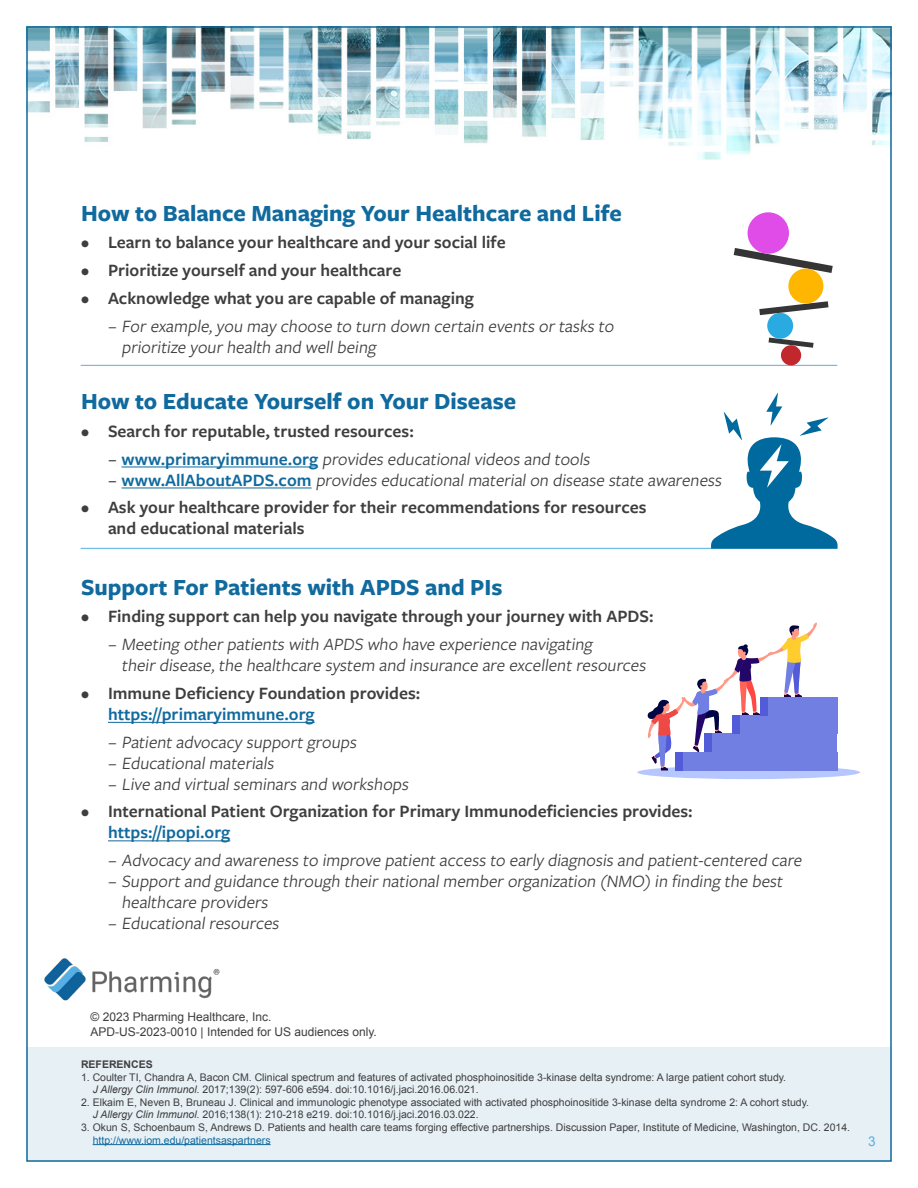
<style>
.page{position:relative;width:918px;height:1188px;background:#fff}
.page>*{position:absolute;margin:0;border:0;box-sizing:border-box;transform-origin:0 0}
.t1{font:700 24px "Freight Sans Pro";color:#106a9e}
.t2{font:18px/21px "Freight Sans Pro";color:#3e3e3f}
.t3{font:600 18px/21px "Freight Sans Pro";color:#3e3e3f}
.t4{font:13.5px "Arial";color:#54b0e4}
.t5{font:12px "Arial";color:#3e3e3f}
.t6{font:10.5px/12.6px "Arial";color:#3e3e3f}
.t7{font:700 10.5px "Arial";color:#3e3e3f}
.s1{color:#231f20}
.s2{font-weight:600;color:#106a9e}
.s3{color:#106a9e}
.s4{font-style:italic}
</style>
<div class="page">
<div style="left:26px;top:1048px;width:866px;height:114px;background:#e7f0f5"></div>
<img style="left:29px;top:29px;width:860px;height:130px">
<hr style="left:122px;top:467px;width:196px;height:1px;background:#106a9e">
<hr style="left:122px;top:488px;width:190px;height:1px;background:#106a9e">
<hr style="left:93px;top:1144px;width:178px;height:1px;background:#106a9e">
<hr style="left:108px;top:722px;width:207px;height:1px;background:#106a9e">
<hr style="left:108px;top:841px;width:122px;height:1px;background:#106a9e">
<hr style="left:81px;top:365px;width:756px;height:1px;background:#54b0e4">
<hr style="left:81px;top:548px;width:756px;height:1px;background:#54b0e4">
<svg style="left:711px;top:393px;width:127px;height:156px"></svg>
<div style="left:637px;top:766px;width:223px;height:13px;background:#b6c6ff;border-radius:50%"></div>
<div style="left:683px;top:752px;width:154px;height:18px;background:#717fe2"></div>
<div style="left:711px;top:734px;width:126px;height:18px;background:#717fe2"></div>
<div style="left:740px;top:716px;width:97px;height:18px;background:#717fe2"></div>
<div style="left:768px;top:697px;width:69px;height:19px;background:#717fe2"></div>
<svg style="left:646px;top:623px;width:173px;height:148px"></svg>
<svg style="left:769px;top:338px;width:45px;height:10px"></svg>
<svg style="left:759px;top:301px;width:69px;height:14px"></svg>
<svg style="left:734px;top:248px;width:99px;height:25px"></svg>
<div style="left:781px;top:345px;width:20px;height:20px;background:#c1272d;border-radius:50%"></div>
<div style="left:767px;top:313px;width:26px;height:26px;background:#29abe2;border-radius:50%"></div>
<div style="left:788px;top:269px;width:35px;height:35px;background:#ffb600;border-radius:50%"></div>
<div style="left:748px;top:212px;width:41px;height:42px;background:#e04ce7;border-radius:50%"></div>
<img style="left:44px;top:958px;width:176px;height:43px">
<p class="t1" style="left:81px;top:196px;width:543px">How to Balance Managing Your Healthcare and Life</p>
<p class="t3" style="left:81px;top:231px;width:426px">• Learn to balance your healthcare and your social life</p>
<p class="t3" style="left:81px;top:259px;width:322px">• Prioritize yourself and your healthcare</p>
<p class="t3" style="left:81px;top:287px;width:394px">• Acknowledge what you are capable of managing</p>
<p class="t2" style="left:122px;top:314px;width:497px;text-indent:-14px">− For example,you may choose to turn down certain events or tasks to prioritize your health and wellbeing</p>
<p class="t1" style="left:81px;top:385px;width:437px">How to Educate Yourself on Your Disease</p>
<p class="t3" style="left:81px;top:420px;width:334px">• Search for reputable, trusted resources:</p>
<p class="t2" style="left:108px;top:447px;width:487px"><span class="s1">−</span> <span class="s2">www. p ri m a ryi m m u n e . o rg</span> provides educationalvideos and tools</p>
<p class="t2" style="left:108px;top:468px;width:618px"><span class="s1">−</span> <span class="s2">www.A l l A b o u tA P D S . c o m</span> provides educationalmaterialon disease state awareness</p>
<p class="t3" style="left:108px;top:496px;width:540px;text-indent:-27px">• Ask your healthcare provider for their recommendations for resources and educational materials</p>
<p class="t1" style="left:81px;top:570px;width:423px">Support For Patients with APDS and PIs</p>
<p class="t3" style="left:81px;top:605px;width:574px">• Finding support can help you navigate through your journey with APDS:</p>
<p class="t2" style="left:122px;top:633px;width:529px;text-indent:-14px">− Meeting other patients with APDS who have experience navigating<br>their disease,the healthcare system and insurance are excellent resources</p>
<p class="t3" style="left:108px;top:682px;width:314px;text-indent:-27px">• Immune Deficiency Foundation provides: <span class="s3">https://primaryimmune.org</span></p>
<p class="t2" style="left:108px;top:731px;width:253px">− Patient advocacy support groups</p>
<p class="t2" style="left:108px;top:752px;width:170px">− Educationalmaterials</p>
<p class="t2" style="left:108px;top:773px;width:305px">− Live and virtualseminars and workshops</p>
<p class="t3" style="left:108px;top:800px;width:586px;text-indent:-27px">• International Patient Organization for Primary Immunodeficiencies provides: <span class="s3">https://ipopi.org</span></p>
<p class="t2" style="left:108px;top:849px;width:698px">− Advocacy and awareness to improve patient access to early diagnosis and patient-centered care</p>
<p class="t2" style="left:122px;top:870px;width:666px;text-indent:-14px">− Support and guidance through their nationalmember organization (NMO) in finding the best healthcare providers</p>
<p class="t2" style="left:108px;top:912px;width:176px">− Educationalresources</p>
<p class="t5" style="left:91px;top:1009px;width:182px">© 2023 Pharming Healthcare, Inc.</p>
<p class="t5" style="left:91px;top:1024px;width:288px">APD-US-2023-0010 | Intended for US audiences only.</p>
<p class="t7" style="left:81px;top:1057px;width:73px">REFERENCES</p>
<p class="t6" style="left:93px;top:1071px;width:695px;text-indent:-12px">1. Coulter TI, Chandra A, Bacon CM. Clinical spectrum and features of activated phosphoinositide 3-kinase delta syndrome: A large patient cohort study.<br><span class="s4">J Allergy Clin Immunol.</span> 2017;139(2): 597-606 e594. doi:10.1016/j.jaci.2016.06.021.</p>
<p class="t6" style="left:93px;top:1096px;width:718px;text-indent:-12px">2. Elkaim E, Neven B, Bruneau J. Clinical and immunologic phenotype associated with activated phosphoinositide 3-kinase delta syndrome 2: A cohort study.<br><span class="s4">J Allergy Clin Immunol.</span> 2016;138(1): 210-218 e219. doi:10.1016/j.jaci.2016.03.022.</p>
<p class="t6" style="left:93px;top:1121px;width:759px;text-indent:-12px">3. Okun S, Schoenbaum S, Andrews D. Patients and health care teams forging effective partnerships. Discussion Paper, Institute of Medicine, Washington, DC. 2014. <span class="s3">http://www.iom.edu/patientsaspartners</span></p>
<p class="t4" style="left:868px;top:1132px;width:9px">3</p>
</div>
